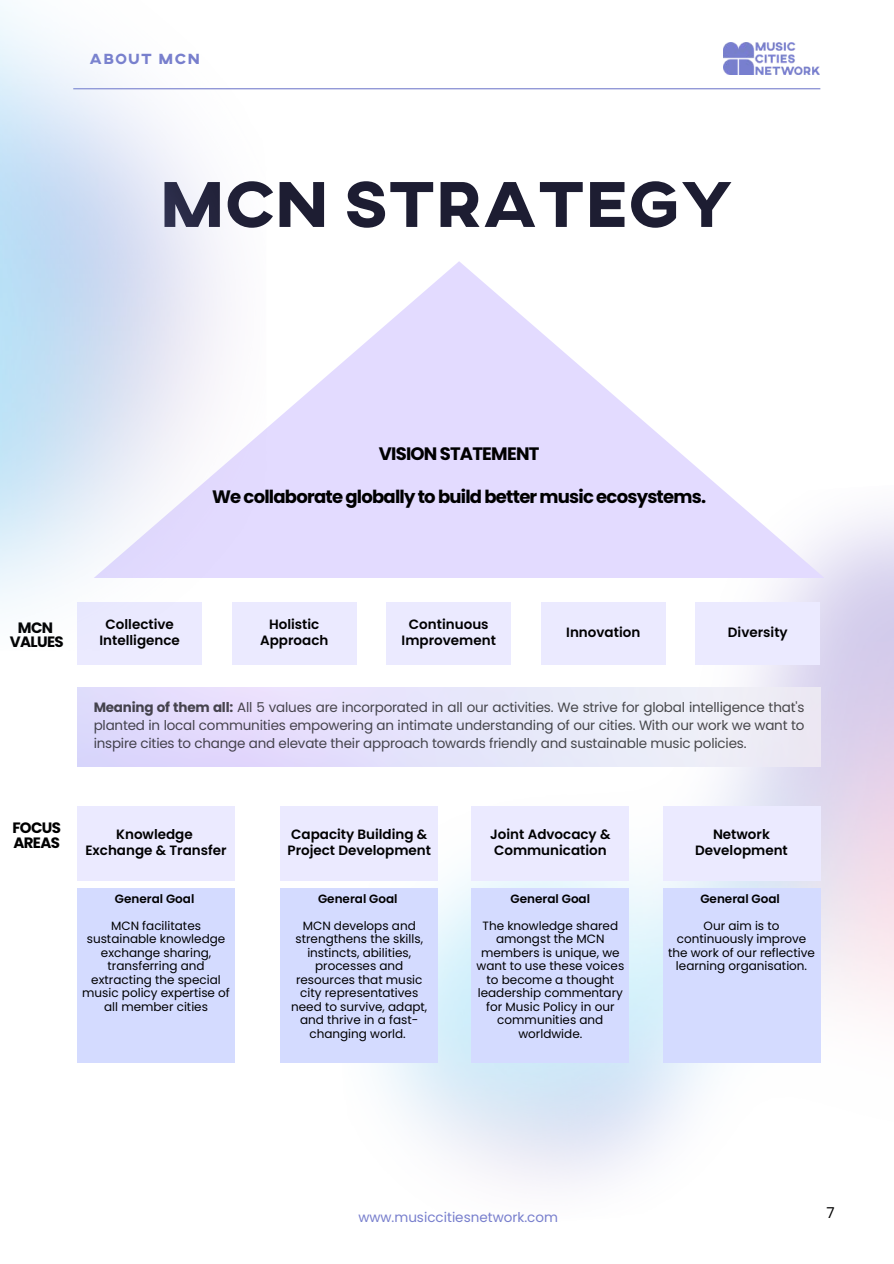
<style>
.page{position:relative;width:894px;height:1264px;background:#fff}
.page>*{position:absolute;margin:0;border:0;box-sizing:border-box;transform-origin:0 0}
.t1{font:800 66px "AXIS";color:#1d1d32}
.t2{font:700 18px "Poppins";letter-spacing:-.045em;color:#000}
.t3{font:700 15px/14.7px "Poppins";letter-spacing:-.045em;color:#000}
.t4{font:800 15px "AXIS";letter-spacing:.1em;color:#787fcd}
.t5{font:15px "Poppins";color:#000}
.t6{font:13.5px/18px "Poppins";letter-spacing:-.015em;color:#000;text-align:justify}
.t7{font:600 13.5px/15.8px "Poppins";color:#000;text-align:center}
.t8{font:13.5px "Poppins";color:#787fcd}
.t9{font:12px/13.5px "Poppins";color:#000;text-align:center}
.t10{font:600 12px "Poppins";color:#000}
.s1{font-weight:700}
</style>
<div class="page">
<hr style="left:73px;top:88px;width:747px;height:1px;background:#787fcd">
<img style="left:723px;top:42px;width:96px;height:33px">
<svg style="left:266px;top:261px;width:557px;height:317px;fill:#e3dbff"></svg>
<div style="left:77px;top:602px;width:125px;height:62px;background:#ebeaff"></div>
<div style="left:232px;top:602px;width:124px;height:62px;background:#ebeaff"></div>
<div style="left:386px;top:602px;width:125px;height:62px;background:#ebeaff"></div>
<div style="left:695px;top:602px;width:125px;height:62px;background:#ebeaff"></div>
<div style="left:540px;top:602px;width:125px;height:62px;background:#ebeaff"></div>
<div style="left:77px;top:888px;width:158px;height:174px;background:#d4dbff"></div>
<div style="left:280px;top:888px;width:158px;height:174px;background:#d4dbff"></div>
<div style="left:471px;top:888px;width:158px;height:174px;background:#d4dbff"></div>
<div style="left:662px;top:888px;width:158px;height:174px;background:#d4dbff"></div>
<div style="left:77px;top:806px;width:158px;height:74px;background:#ebeaff"></div>
<div style="left:280px;top:806px;width:158px;height:74px;background:#ebeaff"></div>
<div style="left:471px;top:806px;width:158px;height:74px;background:#ebeaff"></div>
<div style="left:662px;top:806px;width:158px;height:74px;background:#ebeaff"></div>
<img style="left:0;top:1px;width:266px;height:604px">
<p class="t4" style="left:89px;top:49px;width:112px">ABOUT MCN</p>
<h1 class="t1" style="left:159px;top:161px;width:576px">MCN STRATEGY</h1>
<h2 class="t2" style="left:378px;top:441px;width:162px">VISION STATEMENT</h2>
<h2 class="t2" style="left:212px;top:484px;width:495px">We collaborate globally to build better music ecosystems.</h2>
<p class="t7" style="left:99px;top:616px;width:82px">Collective<br>Intelligence</p>
<p class="t7" style="left:260px;top:616px;width:70px">Holistic<br>Approach</p>
<p class="t7" style="left:401px;top:616px;width:96px">Continuous<br>Improvement</p>
<p class="t3" style="left:18px;top:620px;width:37px">MCN</p>
<p class="t7" style="left:566px;top:624px;width:75px">Innovation</p>
<p class="t7" style="left:727px;top:624px;width:61px">Diversity</p>
<p class="t3" style="left:10px;top:634px;width:55px">VALUES</p>
<p class="t6" style="left:94px;top:698px;width:712px"><span class="s1">Meaning of them all:</span> All 5 values are incorporated in all our activities. We strive for global intelligence that's planted in local communities empowering an intimate understanding of our cities. With our work we want to inspire cities to change and elevate their approach towards friendly and sustainable music policies.</p>
<p class="t3" style="left:12px;top:820px;width:50px">FOCUS<br>AREAS</p>
<p class="t7" style="left:85px;top:826px;width:143px">Knowledge<br>Exchange &amp; Transfer</p>
<p class="t10" style="left:115px;top:890px;width:81px">General Goal</p>
<p class="t9" style="left:82px;top:918px;width:149px">MCN facilitates sustainable knowledge exchange sharing, transferring and extracting the special music policy expertise of all member cities</p>
<p class="t7" style="left:287px;top:826px;width:145px;text-align:left">Capacity Building &amp;<br>Project Development</p>
<p class="t7" style="left:490px;top:826px;width:122px;text-align:left">Joint Advocacy &amp;<br>Communication</p>
<p class="t7" style="left:695px;top:826px;width:94px">Network<br>Development</p>
<p class="t10" style="left:318px;top:890px;width:81px">General Goal</p>
<p class="t9" style="left:291px;top:918px;width:138px">MCN develops and strengthens the skills, instincts, abilities, processes and resources that music city representatives need to survive, adapt, and thrive in a fast&shy;changing world.</p>
<p class="t10" style="left:510px;top:890px;width:81px">General Goal</p>
<p class="t9" style="left:476px;top:918px;width:149px">The knowledge shared amongst the MCN members is unique, we want to use these voices to become a thought leadership commentary for Music Policy in our communities and worldwide.</p>
<p class="t10" style="left:700px;top:890px;width:81px">General Goal</p>
<p class="t9" style="left:668px;top:918px;width:148px">Our aim is to continuously improve the work of our reflective learning organisation.</p>
<p class="t8" style="left:358px;top:1207px;width:201px">www.musiccitiesnetwork.com</p>
<p class="t5" style="left:826px;top:1202px;width:10px">7</p>
</div>
